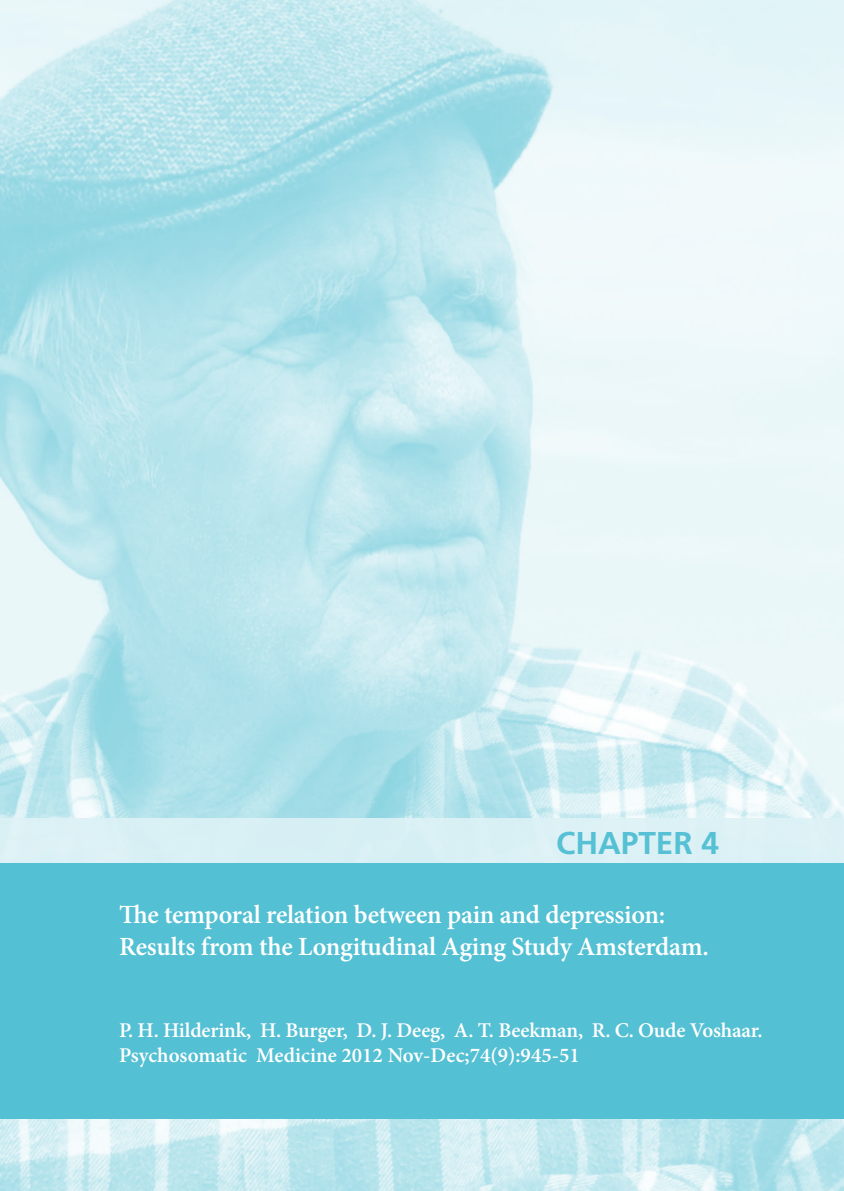
<style>
.page{position:relative;width:844px;height:1191px;background:#fff}
.page>*{position:absolute;margin:0;border:0;box-sizing:border-box;transform-origin:0 0}
.t1{font:700 31.5px "Frutiger LT";color:#56c0d4}
.t2{font:600 26.25px/31.5px "Minion Pro";letter-spacing:-.015em;color:#fff}
.t3{font:600 21px/25.2px "Minion Pro";letter-spacing:-.005em;color:#fff}
</style>
<div class="page">
<img style="left:0;top:0;width:843px;height:1191px">
<div style="left:0;top:863px;width:843px;height:255px;background:#54c0d3"></div>
<div style="left:0;top:818px;width:843px;height:45px;background:#ddf2f6"></div>
<h1 class="t1" style="left:556px;top:824px;width:164px">CHAPTER 4</h1>
<p class="t2" style="left:119px;top:899px;width:591px">The temporal relation between pain and depression:<br>Results from the Longitudinal Aging Study Amsterdam.</p>
<p class="t3" style="left:119px;top:1017px;width:644px">P. H. Hilderink, H. Burger, D. J. Deeg, A. T. Beekman, R. C. Oude Voshaar.<br>Psychosomatic Medicine 2012 Nov-Dec;74(9):945-51</p>
</div>
